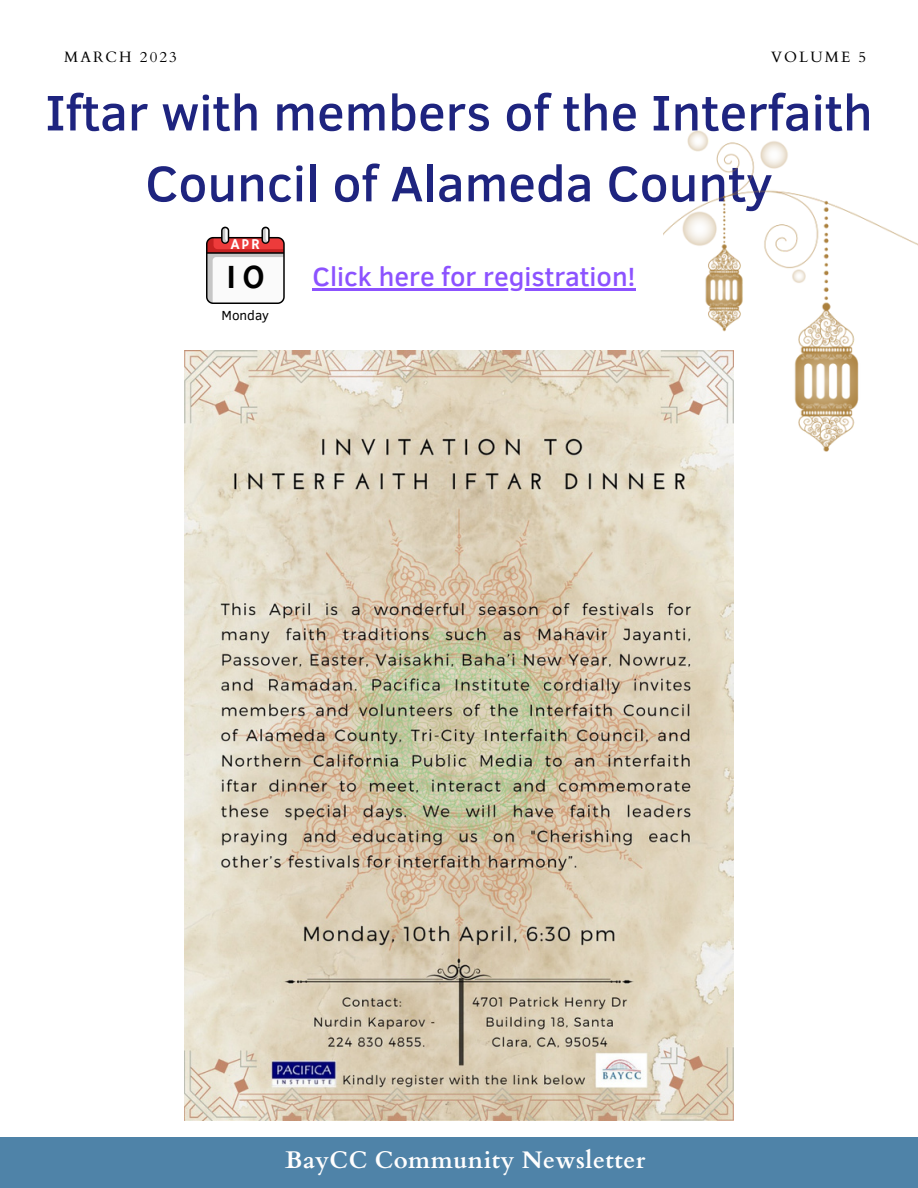
<style>
.page{position:relative;width:918px;height:1188px;background:#fff}
.page>*{position:absolute;margin:0;border:0;box-sizing:border-box;transform-origin:0 0}
.t1{font:500 51px/70.8px "Clear Sans";color:#1e247f;text-align:center}
.t2{font:34.5px "Hammersmith One";color:#000}
.t3{font:500 27px "Clear Sans";color:#8c52ff}
.t4{font:700 24px "Cardo";letter-spacing:.02em;color:#fffefe}
.t5{font:15px "Cardo";letter-spacing:.14em;color:#000}
.t6{font:15px "Hammersmith One";color:#fff}
.t7{font:13.5px "Clear Sans";color:#000}
</style>
<div class="page">
<div style="left:0;top:1137px;width:918px;height:51px;background:#4f83a8"></div>
<svg style="left:206px;top:227px;width:79px;height:77px"></svg>
<img style="left:664px;top:130px;width:254px;height:322px">
<img style="left:184px;top:351px;width:549px;height:769px">
<hr style="left:313px;top:288px;width:323px;height:2px;background:#8c52ff">
<p class="t5" style="left:64px;top:47px;width:114px">MARCH 2023</p>
<p class="t5" style="left:771px;top:47px;width:97px">VOLUME 5</p>
<p class="t1" style="left:45px;top:75px;width:829px">Iftar with members of the Interfaith<br>Council of Alameda County</p>
<p class="t6" style="left:231px;top:236px;width:31px">APR</p>
<p class="t2" style="left:226px;top:257px;width:41px">10</p>
<p class="t7" style="left:222px;top:306px;width:49px">Monday</p>
<p class="t3" style="left:313px;top:257px;width:324px">Click here for registration!</p>
<p class="t4" style="left:285px;top:1145px;width:362px">BayCC Community Newsletter</p>
</div>
